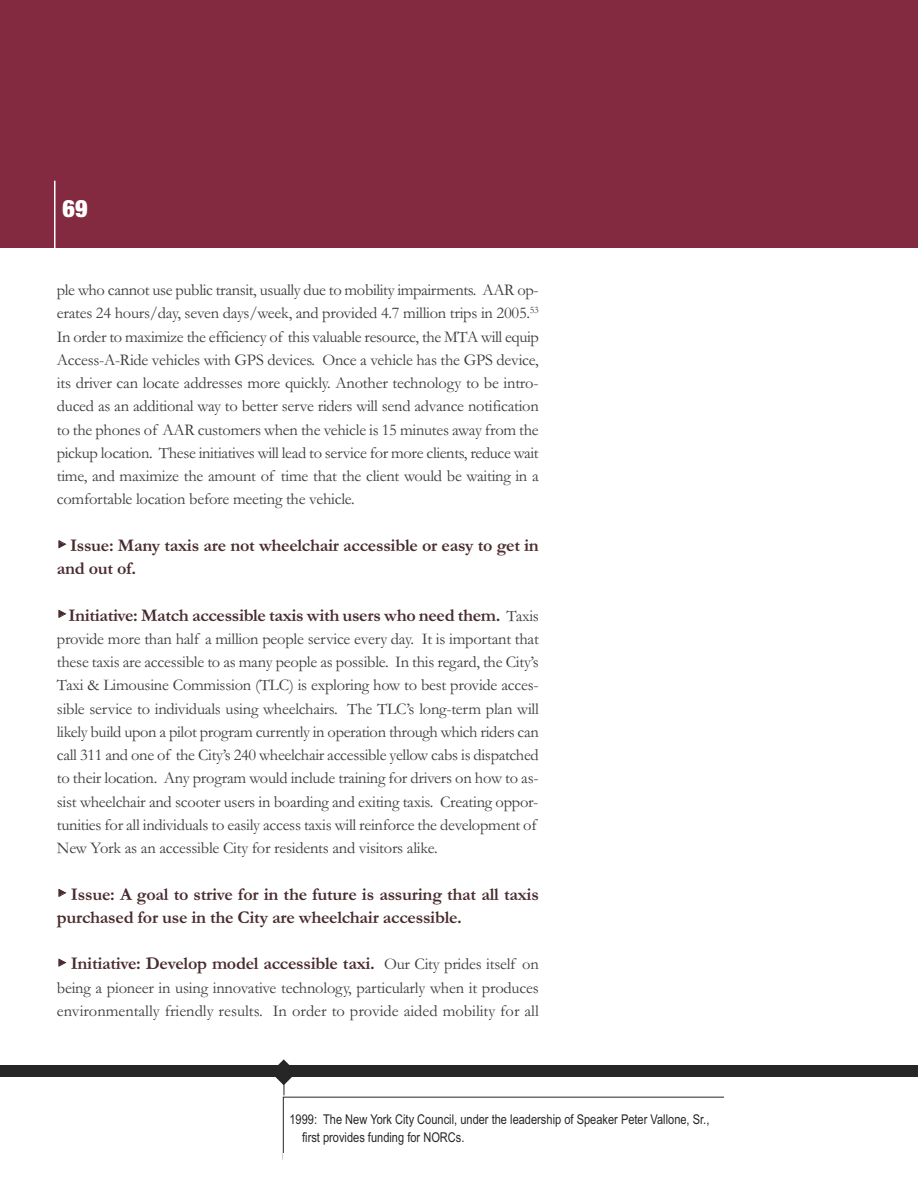
<style>
.page{position:relative;width:918px;height:1188px;background:#fff}
.page>*{position:absolute;margin:0;border:0;box-sizing:border-box;transform-origin:0 0}
.t1{font:900 condensed 24px "Helvetica Neue";color:#fff}
.t2{font:700 18px/23.2px "Garamond";letter-spacing:-.015em;color:#492b2e}
.t3{font:16.5px/23.2px "Garamond";letter-spacing:-.015em;color:#3d3c3c}
.t4{font:13.5px/18px "Arial Narrow";color:#272627}
.s1{font-family:"MS Gothic";font-weight:400}
.s2{font-weight:400;font-size:16.5px;color:#3d3c3c}
</style>
<div class="page">
<div style="left:0;top:0;width:918px;height:248px;background:#842a40"></div>
<hr style="left:54px;top:181px;width:2px;height:67px;background:#fff">
<svg style="left:275px;top:1059px;width:17px;height:36px"></svg>
<div style="left:0;top:1065px;width:918px;height:12px;background:#272627"></div>
<h1 class="t1" style="left:63px;top:194px;width:26px">69</h1>
<p class="t3" style="left:57px;top:278px;width:484px;text-align:justify">ple who cannot use public transit, usually due to mobility impairments. AAR op&shy;erates 24 hours/day, seven days/week, and provided 4.7 million trips in 2005.<sup>53<br></sup>In order to maximize the efficiency of this valuable resource, the MTA will equip Access-A-Ride vehicles with GPS devices. Once a vehicle has the GPS device, its driver can locate addresses more quickly. Another technology to be intro&shy;duced as an additional way to better serve riders will send advance notification to the phones of AAR customers when the vehicle is 15 minutes away from the pickup location. These initiatives will lead to service for more clients, reduce wait time, and maximize the amount of time that the client would be waiting in a comfortable location before meeting the vehicle.</p>
<p class="t2" style="left:57px;top:533px;width:484px"><span class="s1">►</span> Issue: Many taxis are not wheelchair accessible or easy to get in and out of.</p>
<p class="t2" style="left:57px;top:603px;width:483px"><span class="s1">►</span>Initiative: Match accessible taxis with users who need them. <span class="s2">Taxis</span></p>
<p class="t3" style="left:57px;top:627px;width:484px">provide more than half a million people service every day. It is important that these taxis are accessible to as many people as possible. In this regard, the City’s Taxi &amp; Limousine Commission (TLC) is exploring how to best provide acces&shy;sible service to individuals using wheelchairs. The TLC’s long-term plan will likely build upon a pilot program currently in operation through which riders can call 311 and one of the City’s 240 wheelchair accessible yellow cabs is dispatched to their location. Any program would include training for drivers on how to as&shy;sist wheelchair and scooter users in boarding and exiting taxis. Creating oppor&shy;tunities for all individuals to easily access taxis will reinforce the development of New York as an accessible City for residents and visitors alike.</p>
<p class="t2" style="left:57px;top:882px;width:484px"><span class="s1">►</span> Issue: A goal to strive for in the future is assuring that all taxis purchased for use in the City are wheelchair accessible.</p>
<p class="t2" style="left:57px;top:952px;width:483px"><span class="s1">►</span> Initiative: Develop model accessible taxi. <span class="s2">Our City prides itself on</span></p>
<p class="t3" style="left:57px;top:975px;width:484px">being a pioneer in using innovative technology, particularly when it produces environmentally friendly results. In order to provide aided mobility for all</p>
<p class="t4" style="left:302px;top:1111px;width:409px;text-indent:-13px">1999: The New York City Council, under the leadership of Speaker Peter Vallone, Sr., first provides funding for NORCs.</p>
</div>
